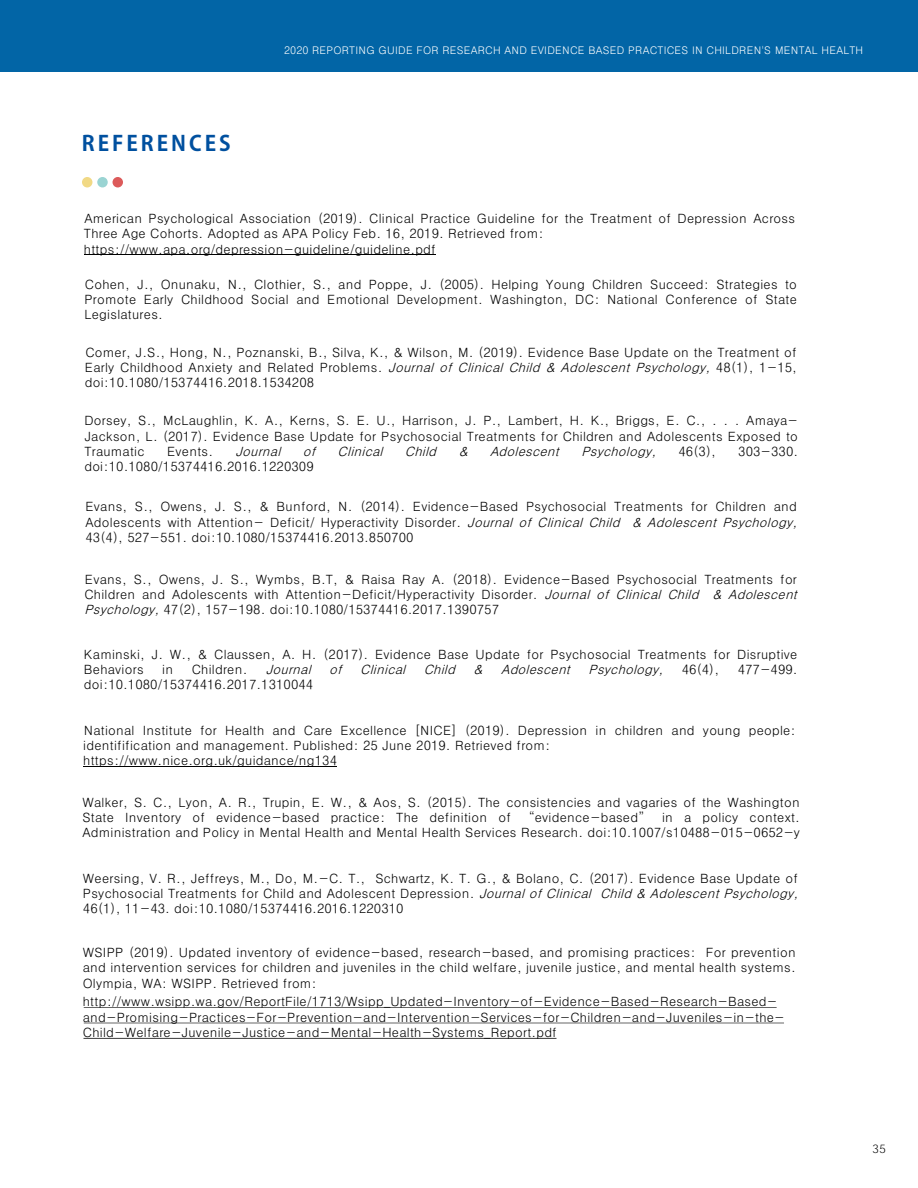
<style>
.page{position:relative;width:918px;height:1188px;background:#fff}
.page>*{position:absolute;margin:0;border:0;box-sizing:border-box;transform-origin:0 0}
.t1{font:700 21px "Adobe Gothic Std";letter-spacing:.145em;color:#00509f}
.t2{font:300 12.75px/15.3px "Adobe Gothic Std";color:#000}
.t3{font:italic 300 12.75px "Adobe Gothic Std";color:#000}
.t4{font:300 12px "Adobe Gothic Std";color:#000}
.t5{font:300 10.5px "Adobe Gothic Std";color:#fff}
.s1{font-style:italic}
.s2{font-style:normal}
</style>
<div class="page">
<hr style="left:83px;top:1038px;width:473px;height:1px;background:#000">
<hr style="left:84px;top:1023px;width:700px;height:1px;background:#000">
<hr style="left:84px;top:1007px;width:693px;height:1px;background:#000">
<div style="left:113px;top:177px;width:10px;height:10px;background:#dc5a5a;border-radius:50%"></div>
<div style="left:97px;top:177px;width:11px;height:10px;background:#9ad4d3;border-radius:50%"></div>
<div style="left:82px;top:177px;width:10px;height:10px;background:#f1d985;border-radius:50%"></div>
<div style="left:0;top:0;width:918px;height:71px;background:#0265a6"></div>
<hr style="left:84px;top:254px;width:352px;height:1px;background:#000">
<hr style="left:84px;top:766px;width:253px;height:1px;background:#000">
<h1 class="t1" style="left:82px;top:131px;width:150px">REFERENCES</h1>
<p class="t5" style="left:284px;top:45px;width:581px">2020 REPORTING GUIDE FOR RESEARCH AND EVIDENCE BASED PRACTICES IN CHILDREN'S MENTAL HEALTH</p>
<p class="t2" style="left:84px;top:211px;width:713px">American Psychological Association (2019). Clinical Practice Guideline for the Treatment of Depression Across<br>Three Age Cohorts. Adopted as APA Policy Feb. 16, 2019. Retrieved from: https://www.apa.org/depression-guideline/guideline.pdf</p>
<p class="t2" style="left:84px;top:277px;width:714px;text-align:justify">Cohen, J., Onunaku, N., Clothier, S., and Poppe, J. (2005). Helping Young Children Succeed: Strategies to Promote Early Childhood Social and Emotional Development. Washington, DC: National Conference of State Legislatures.</p>
<p class="t2" style="left:85px;top:344px;width:714px;text-align:justify">Comer, J.S., Hong, N., Poznanski, B., Silva, K., &amp; Wilson, M. (2019). Evidence Base Update on the Treatment of Early Childhood Anxiety and Related Problems. <span class="s1">Journal of Clinical Child &amp; Adolescent Psychology,</span> 48(1), 1-15, doi:10.1080/15374416.2018.1534208</p>
<p class="t2" style="left:84px;top:413px;width:715px;text-align:justify">Dorsey, S., McLaughlin, K. A., Kerns, S. E. U., Harrison, J. P., Lambert, H. K., Briggs, E. C., . . . Amaya-Jackson, L. (2017). Evidence Base Update for Psychosocial Treatments for Children and Adolescents Exposed to Traumatic</p>
<p class="t2" style="left:167px;top:444px;width:48px">Events.</p>
<p class="t3" style="left:235px;top:445px;width:50px">Journal</p>
<p class="t3" style="left:303px;top:445px;width:18px">of</p>
<p class="t3" style="left:338px;top:445px;width:50px">Clinical</p>
<p class="t3" style="left:405px;top:445px;width:36px">Child</p>
<p class="t3" style="left:458px;top:445px;width:15px">&amp;</p>
<p class="t3" style="left:490px;top:445px;width:74px">Adolescent</p>
<p class="t3" style="left:581px;top:445px;width:80px">Psychology,</p>
<p class="t2" style="left:678px;top:444px;width:39px">46(3),</p>
<p class="t2" style="left:738px;top:444px;width:62px">303-330.</p>
<p class="t2" style="left:84px;top:459px;width:231px">doi:10.1080/15374416.2016.1220309</p>
<p class="t2" style="left:85px;top:499px;width:717px">Evans, S., Owens, J. S., &amp; Bunford, N. (2014). Evidence-Based Psychosocial Treatments for Children and<br>Adolescents with Attention- Deficit/ Hyperactivity Disorder. <span class="s1">Journal of Clinical Child &amp; Adolescent Psychology,<br></span>43(4), 527-551. doi:10.1080/15374416.2013.850700</p>
<p class="t2" style="left:84px;top:571px;width:718px">Evans, S., Owens, J. S., Wymbs, B.T, &amp; Raisa Ray A. (2018). Evidence-Based Psychosocial Treatments for<br>Children and Adolescents with Attention-Deficit/Hyperactivity Disorder. <span class="s1">Journal of Clinical Child &amp; Adolescent<br>Psychology,</span>47(2), 157-198. doi:10.1080/15374416.2017.1390757</p>
<p class="t2" style="left:84px;top:646px;width:715px">Kaminski, J. W., &amp; Claussen, A. H. (2017). Evidence Base Update for Psychosocial Treatments for Disruptive<br>Behaviors</p>
<p class="t2" style="left:162px;top:662px;width:13px">in</p>
<p class="t2" style="left:192px;top:662px;width:57px">Children.</p>
<p class="t3" style="left:266px;top:663px;width:455px">Journal of Clinical Child &amp; Adolescent Psychology, <span class="s2">4 6 ( 4 ) ,</span></p>
<p class="t2" style="left:738px;top:662px;width:62px">477-499.</p>
<p class="t2" style="left:84px;top:677px;width:231px">doi:10.1080/15374416.2017.1310044</p>
<p class="t2" style="left:83px;top:722px;width:714px">National Institute for Health and Care Excellence [NICE] (2019). Depression in children and young people: identifification and management. Published: 25 June 2019. Retrieved from: https://www.nice.org.uk/guidance/ng134</p>
<p class="t2" style="left:82px;top:794px;width:719px;text-align:justify">Walker, S. C., Lyon, A. R., Trupin, E. W., &amp; Aos, S. (2015). The consistencies and vagaries of the Washington State Inventory of evidence-based practice: The definition of “evidence-based” in a policy context.<br>Administration and Policy in Mental Health and Mental Health Services Research. doi:10.1007/s10488-015-0652-y</p>
<p class="t2" style="left:83px;top:871px;width:720px">Weersing, V. R., Jeffreys, M., Do, M.-C. T., Schwartz, K. T. G., &amp; Bolano, C. (2017). Evidence Base Update of<br>Psychosocial Treatments for Child and Adolescent Depression. <span class="s1">Journal of Clinical Child &amp; Adolescent Psychology,<br></span>46(1), 11-43. doi:10.1080/15374416.2016.1220310</p>
<p class="t2" style="left:83px;top:945px;width:715px;text-align:justify">WSIPP (2019). Updated inventory of evidence-based, research-based, and promising practices: For prevention and intervention services for children and juveniles in the child welfare, juvenile justice, and mental health systems.<br>Olympia, WA: WSIPP. Retrieved from:</p>
<p class="t2" style="left:83px;top:994px;width:704px">http://www.wsipp.wa.gov/ReportFile/1713/Wsipp_Updated-Inventory-of-Evidence-Based-Research-Based&shy;and-Promising-Practices-For-Prevention-and-Intervention-Services-for-Children-and-Juveniles-in-the-<br>Child-Welfare-Juvenile-Justice-and-Mental-Health-Systems_Report.pdf</p>
<p class="t4" style="left:872px;top:1140px;width:15px">35</p>
</div>
